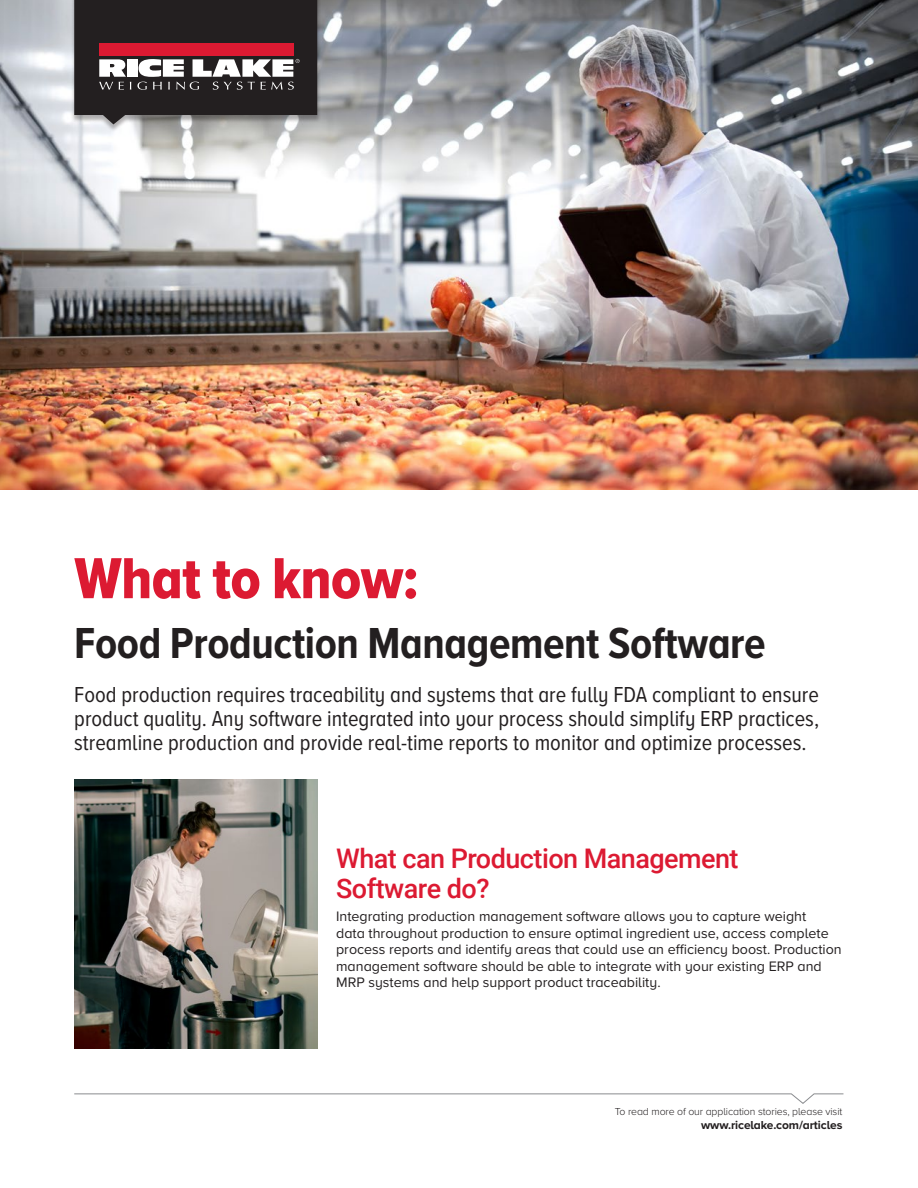
<style>
.page{position:relative;width:918px;height:1188px;background:#fff}
.page>*{position:absolute;margin:0;border:0;box-sizing:border-box;transform-origin:0 0}
.Headline_Bold{font:60px "Proxima Nova A Cond Extrabld";letter-spacing:-.01em;color:#dc1a32}
.Headline_Bold-2{font:700 45px "Proxima Nova A Cond";letter-spacing:-.01em;color:#231f20}
.Subhead_Bold{font:500 27px/30px "Roboto";letter-spacing:-.02em;color:#dc1a32}
.Subhead_Reg{font:22.5px/24px "Proxima Nova A Cond";color:#231f20;text-align:justify}
.Body_Copy{font:14.25px/16.5px "Proxima Nova A";color:#231f20}
.Foot_Web_Address{font:700 12px "Proxima Nova A";letter-spacing:-.01em;color:#231f20}
.t1{font:300 10.5px "Proxima Nova A";letter-spacing:-.01em;color:#231f20}
</style>
<div class="page">
<img style="left:0;top:0;width:918px;height:489px">
<div style="left:71px;top:0;width:250px;height:132px;background:#231f20;opacity:.35"></div>
<svg style="left:74px;top:0;width:243px;height:124px;background:#4f3c3f"></svg>
<svg style="left:74px;top:1093px;width:770px;height:11px"></svg>
<img style="left:74px;top:779px;width:243px;height:269px">
<p class="Headline_Bold" style="left:74px;top:534px;width:346px">What to know:</p>
<p class="Headline_Bold-2" style="left:74px;top:610px;width:693px">Food Production Management Software</p>
<p class="Subhead_Reg" style="left:74px;top:682px;width:746px">Food production requires traceability and systems that are fully FDA compliant to ensure product quality. Any software integrated into your process should simplify ERP practices, streamline production and provide real-time reports to monitor and optimize processes.</p>
<p class="Subhead_Bold" style="left:336px;top:843px;width:404px">What can Production Management<br>Software do?</p>
<p class="Body_Copy" style="left:336px;top:908px;width:507px">Integrating production management software allows you to capture weight<br>data throughout production to ensure optimal ingredient use, access complete process reports and identify areas that could use an efficiency boost. Production management software should be able to integrate with your existing ERP and MRP systems and help support product traceability.</p>
<p class="t1" style="left:615px;top:1104px;width:229px">To read more of our application stories, please visit</p>
<p class="Foot_Web_Address" style="left:701px;top:1116px;width:143px">www.ricelake.com/articles</p>
</div>
